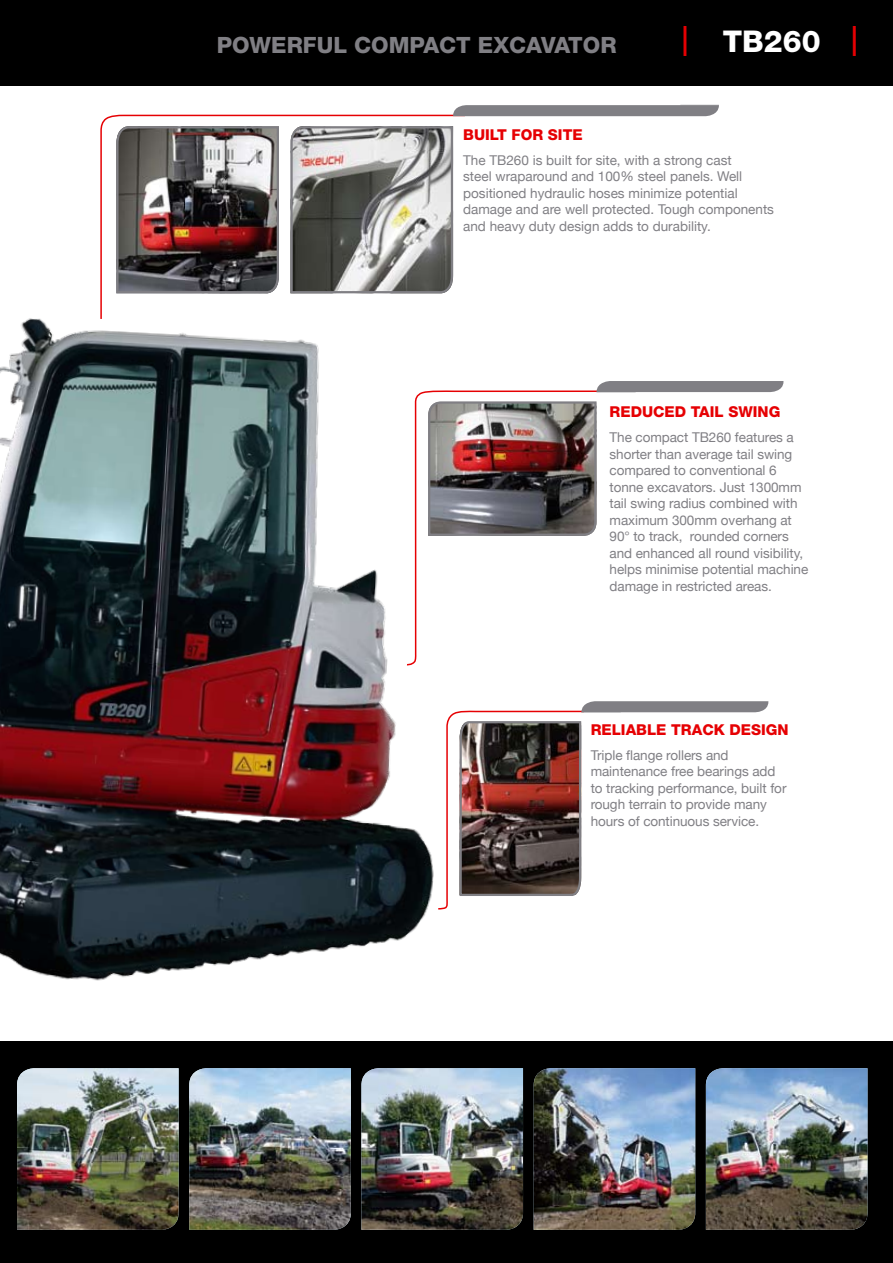
<style>
.page{position:relative;width:893px;height:1263px;background:#fff}
.page>*{position:absolute;margin:0;border:0;box-sizing:border-box;transform-origin:0 0}
.t1{font:300 42px "Helvetica Neue";color:#e60003}
.t2{font:800 30px "Helvetica Neue";color:#fff}
.t3{font:800 22.5px "Helvetica Neue";color:#807f84}
.t4{font:800 15px "Helvetica Neue";color:#e60003}
.t5{font:13.5px/16.5px "Helvetica Neue";letter-spacing:-.005em;color:#807f84}
</style>
<div class="page">
<div style="left:0;top:1042px;width:893px;height:221px;background:#000"></div>
<div style="left:0;top:0;width:893px;height:85px;background:#000"></div>
<img style="left:17px;top:1106px;width:162px;height:124px">
<img style="left:189px;top:1106px;width:162px;height:124px">
<img style="left:361px;top:1106px;width:44px;height:124px">
<img style="left:603px;top:1068px;width:92px;height:162px">
<img style="left:706px;top:1068px;width:161px;height:162px">
<img style="left:405px;top:1106px;width:198px;height:124px">
<img style="left:0;top:114px;width:608px;height:992px">
<svg style="left:453px;top:105px;width:266px;height:11px;background:#848387"></svg>
<div style="left:596px;top:381px;width:187px;height:11px;background:#807f84"></div>
<svg style="left:437px;top:701px;width:331px;height:209px"></svg>
<h3 class="t3" style="left:217px;top:32px;width:401px">POWERFUL COMPACT EXCAVATOR</h3>
<h1 class="t1" style="left:680px;top:15px;width:11px">I</h1>
<h1 class="t1" style="left:850px;top:15px;width:11px">I</h1>
<h2 class="t2" style="left:723px;top:23px;width:99px">TB260</h2>
<p class="t4" style="left:463px;top:125px;width:121px">BUILT FOR SITE</p>
<p class="t5" style="left:463px;top:151px;width:312px">The TB260 is built for site, with a strong cast<br>steel wraparound and 100% steel panels. Well positioned hydraulic hoses minimize potential damage and are well protected. Tough components and heavy duty design adds to durability.</p>
<p class="t4" style="left:610px;top:403px;width:172px">REDUCED TAIL SWING</p>
<p class="t5" style="left:610px;top:429px;width:200px">The compact TB260 features a shorter than average tail swing compared to conventional 6 tonne excavators. Just 1300mm tail swing radius combined with maximum 300mm overhang at<br>90° to track, rounded corners and enhanced all round visibility, helps minimise potential machine damage in restricted areas.</p>
<p class="t4" style="left:591px;top:720px;width:200px">RELIABLE TRACK DESIGN</p>
<p class="t5" style="left:591px;top:746px;width:197px">Triple flange rollers and maintenance free bearings add to tracking performance, built for rough terrain to provide many hours of continuous service.</p>
</div>
